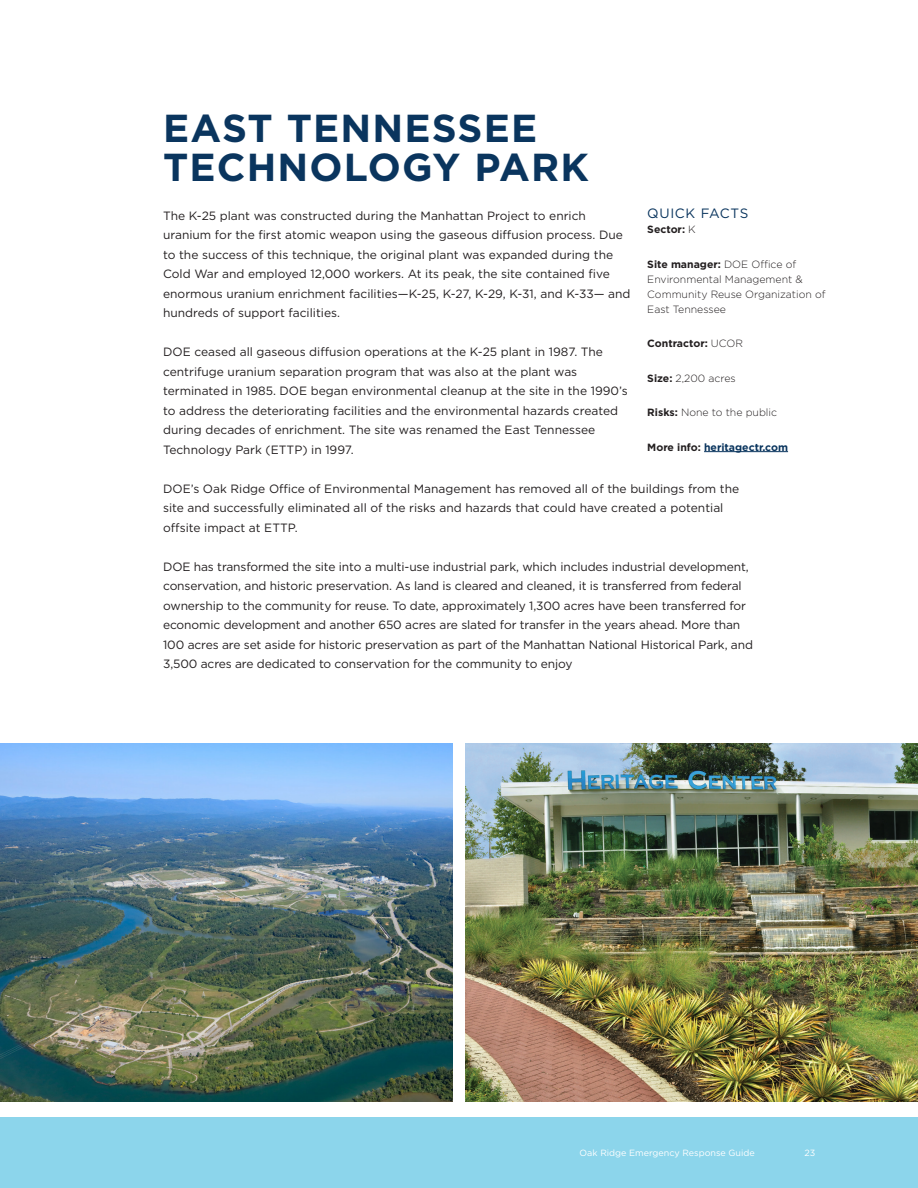
<style>
.page{position:relative;width:918px;height:1188px;background:#fff}
.page>*{position:absolute;margin:0;border:0;box-sizing:border-box;transform-origin:0 0}
.t1{font:700 39px/39px "Gotham";letter-spacing:.03em;color:#0a355e}
.t2{font:13.5px "Gotham";letter-spacing:.05em;color:#0a355e}
.t3{font:12px/19.5px "Gotham";color:#231f20}
.Sidebar_text{font:300 10.5px/15px "Gotham";color:#231f20}
.Sidebar_text-2{font:700 10.5px "Gotham";color:#0a355e}
.Sidebar_text-3{font:700 10.5px "Gotham";color:#231f20}
.t4{font:9px "Gotham";color:#fff}
.s1{font-weight:300}
.s2{font-weight:700}
.s3{color:#231f20}
</style>
<div class="page">
<hr style="left:704px;top:451px;width:84px;height:1px;background:#0a355e">
<img style="left:0;top:743px;width:452px;height:359px">
<img style="left:466px;top:743px;width:452px;height:359px">
<div style="left:0;top:1117px;width:918px;height:71px;background:#8cd5eb"></div>
<h1 class="t1" style="left:163px;top:108px;width:427px">EAST TENNESSEE<br>TECHNOLOGY PARK</h1>
<p class="t3" style="left:163px;top:205px;width:469px">The K-25 plant was constructed during the Manhattan Project to enrich uranium for the first atomic weapon using the gaseous diffusion process. Due to the success of this technique, the original plant was expanded during the Cold War and employed 12,000 workers. At its peak, the site contained five enormous uranium enrichment facilities—K-25, K-27, K-29, K-31, and K-33— and hundreds of support facilities.</p>
<p class="t3" style="left:163px;top:342px;width:466px">DOE ceased all gaseous diffusion operations at the K-25 plant in 1987. The centrifuge uranium separation program that was also at the plant was terminated in 1985. DOE began environmental cleanup at the site in the 1990’s to address the deteriorating facilities and the environmental hazards created during decades of enrichment. The site was renamed the East Tennessee Technology Park (ETTP) in 1997.</p>
<p class="t3" style="left:163px;top:478px;width:578px">DOE’s Oak Ridge Office of Environmental Management has removed all of the buildings from the site and successfully eliminated all of the risks and hazards that could have created a potential offsite impact at ETTP.</p>
<p class="t3" style="left:163px;top:556px;width:591px">DOE has transformed the site into a multi-use industrial park, which includes industrial development, conservation, and historic preservation. As land is cleared and cleaned, it is transferred from federal ownership to the community for reuse. To date, approximately 1,300 acres have been transferred for economic development and another 650 acres are slated for transfer in the years ahead. More than 100 acres are set aside for historic preservation as part of the Manhattan National Historical Park, and 3,500 acres are dedicated to conservation for the community to enjoy</p>
<h4 class="t2" style="left:647px;top:205px;width:103px">QUICK FACTS</h4>
<p class="Sidebar_text-3" style="left:647px;top:222px;width:50px">Sector: <span class="s1">K</span></p>
<p class="Sidebar_text" style="left:647px;top:256px;width:180px"><span class="s2">Site manager:</span> DOE Office of<br>Environmental Management &amp;<br>Community Reuse Organization of<br>East Tennessee</p>
<p class="Sidebar_text-3" style="left:647px;top:336px;width:97px">Contractor: <span class="s1">UCOR</span></p>
<p class="Sidebar_text" style="left:647px;top:370px;width:90px"><span class="s2">Size:</span> 2,200 acres</p>
<p class="Sidebar_text" style="left:647px;top:405px;width:131px"><span class="s2">Risks:</span> None to the public</p>
<p class="Sidebar_text-2" style="left:647px;top:440px;width:142px"><span class="s3">More info:</span> heritagectr.com</p>
<p class="t4" style="left:580px;top:1147px;width:177px">Oak Ridge Emergency Response Guide</p>
<p class="t4" style="left:804px;top:1147px;width:12px">23</p>
</div>
